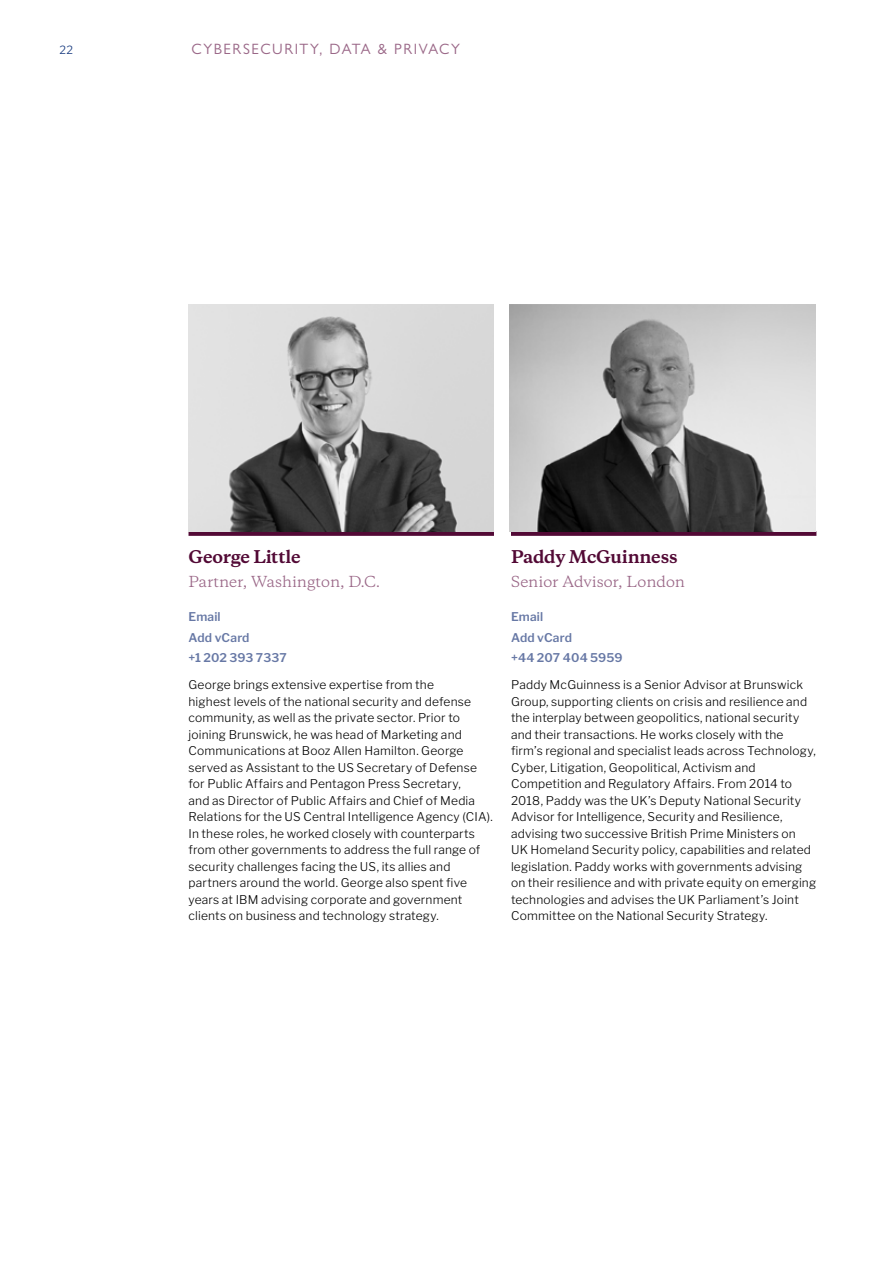
<style>
.page{position:relative;width:893px;height:1263px;background:#fff}
.page>*{position:absolute;margin:0;border:0;box-sizing:border-box;transform-origin:0 0}
.t1{font:700 16.5px "Copernicus";letter-spacing:-.015em;color:#520935}
.t2{font:15px "Gill Sans Nova";letter-spacing:.1em;color:#9a6787}
.t3{font:14.25px "Copernicus";color:#9a6787}
.t4{font:300 12px/16.5px "Libre Franklin";letter-spacing:.015em;color:#000}
.t5{font:600 12px/20.7px "Libre Franklin";letter-spacing:.01em;color:#6778a5}
.t6{font:300 11.25px "Libre Franklin";color:#14377d}
</style>
<div class="page">
<div style="left:511px;top:531px;width:305px;height:5px;background:#520935"></div>
<img style="left:510px;top:304px;width:305px;height:228px">
<div style="left:189px;top:531px;width:305px;height:5px;background:#520935"></div>
<img style="left:189px;top:304px;width:305px;height:228px">
<p class="t6" style="left:60px;top:41px;width:15px">22</p>
<p class="t2" style="left:191px;top:40px;width:270px">CYBERSECURITY, DATA &amp; PRIVACY</p>
<h1 class="t1" style="left:189px;top:546px;width:114px">George Little</h1>
<p class="t3" style="left:189px;top:572px;width:193px">Partner, Washington, D.C.</p>
<p class="t5" style="left:189px;top:605px;width:100px">Email<br>Add vCard<br>+1 202 393 7337</p>
<p class="t4" style="left:189px;top:676px;width:306px">George brings extensive expertise from the<br>highest levels of the national security and defense community, as well as the private sector. Prior to joining Brunswick, he was head of Marketing and Communications at Booz Allen Hamilton. George served as Assistant to the US Secretary of Defense for Public Affairs and Pentagon Press Secretary,<br>and as Director of Public Affairs and Chief of Media Relations for the US Central Intelligence Agency (CIA).<br>In these roles, he worked closely with counterparts from other governments to address the full range of security challenges facing the US, its allies and partners around the world. George also spent five years at IBM advising corporate and government clients on business and technology strategy.</p>
<h1 class="t1" style="left:511px;top:546px;width:168px">Paddy McGuinness</h1>
<p class="t3" style="left:511px;top:572px;width:175px">Senior Advisor, London</p>
<p class="t5" style="left:511px;top:605px;width:113px">Email<br>Add vCard<br>+44 207 404 5959</p>
<p class="t4" style="left:511px;top:676px;width:307px">Paddy McGuinness is a Senior Advisor at Brunswick Group, supporting clients on crisis and resilience and the interplay between geopolitics, national security and their transactions. He works closely with the firm’s regional and specialist leads across Technology, Cyber, Litigation, Geopolitical, Activism and Competition and Regulatory Affairs. From 2014 to 2018, Paddy was the UK’s Deputy National Security Advisor for Intelligence, Security and Resilience, advising two successive British Prime Ministers on<br>UK Homeland Security policy, capabilities and related legislation. Paddy works with governments advising on their resilience and with private equity on emerging technologies and advises the UK Parliament’s Joint Committee on the National Security Strategy.</p>
</div>
